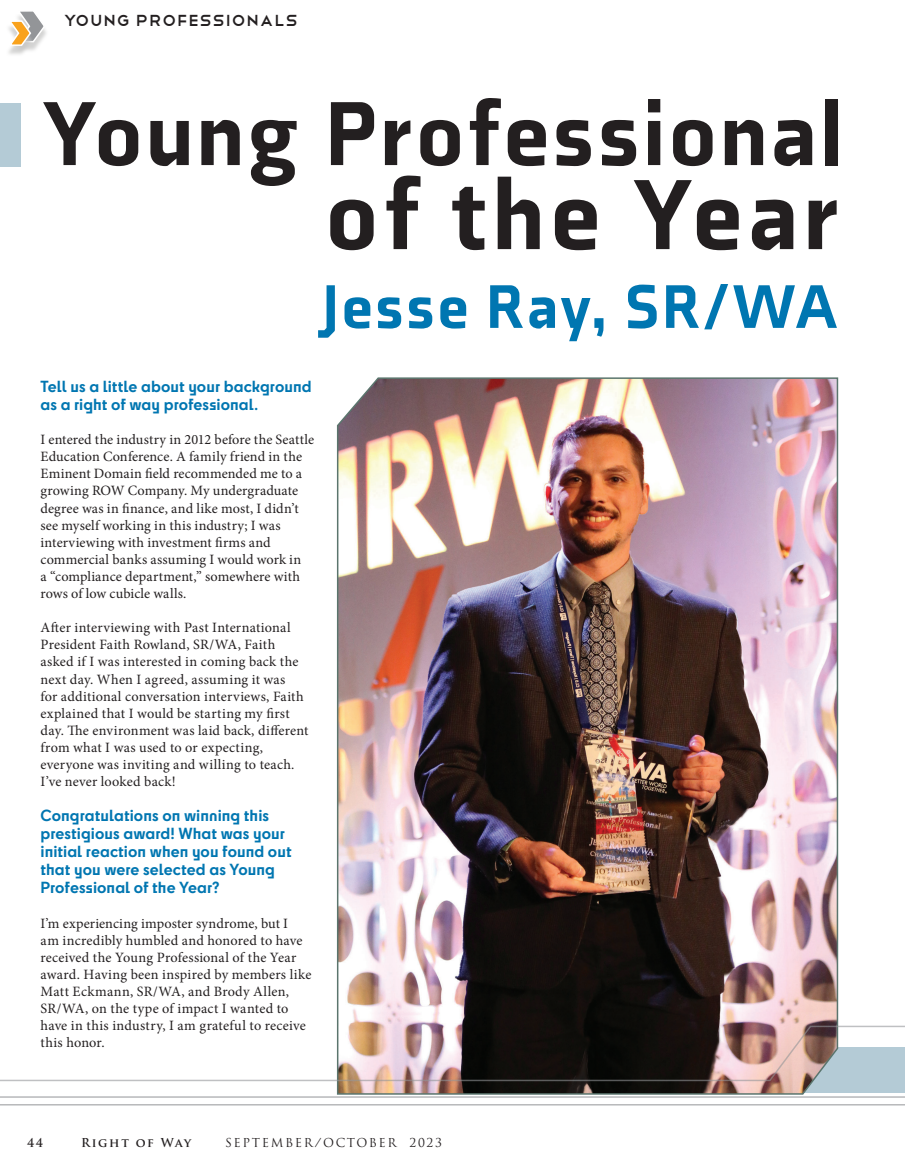
<style>
.page{position:relative;width:905px;height:1175px;background:#fff}
.page>*{position:absolute;margin:0;border:0;box-sizing:border-box;transform-origin:0 0}
.t1{font:900 102px "Axia";letter-spacing:.055em;color:#231f20}
.t2{font:900 93px "Axia";letter-spacing:.03em;color:#231f20}
.t3{font:900 63px "Axia";letter-spacing:.04em;color:#0076b1}
.t4{font:21px "Telegrafico";letter-spacing:.025em;color:#231f20}
.t5{font:700 15px/18px "Cy";letter-spacing:.005em;color:#0076b1}
.t6{font:14.25px/17.1px "Minion Pro";letter-spacing:.01em;color:#231f20}
.t7{font:12px "Trajan Pro";letter-spacing:.14em;color:#231f20}
.t8{font:700 12px "Trajan Pro";letter-spacing:.135em;color:#231f20}
</style>
<div class="page">
<hr style="left:0;top:1104px;width:904px;height:1px;background:#939598">
<hr style="left:0;top:1096px;width:904px;height:1px;background:#939598">
<div style="left:338px;top:1047px;width:566px;height:46px;background:#b4cbd6"></div>
<div style="left:0;top:103px;width:21px;height:63px;background:#b4cbd6"></div>
<img style="left:336px;top:377px;width:502px;height:718px">
<svg style="left:0;top:1024px;width:904px;height:58px"></svg>
<div style="left:5px;top:24px;width:30px;height:32px;background:#c6c6c5;opacity:.75"></div>
<svg style="left:7px;top:11px;width:39px;height:36px"></svg>
<p class="t4" style="left:63px;top:7px;width:236px">young professionals</p>
<p class="t2" style="left:42px;top:76px;width:802px">Young Professional</p>
<p class="t1" style="left:325px;top:152px;width:514px">of the Year</p>
<p class="t3" style="left:322px;top:268px;width:517px">Jesse Ray, SR/WA</p>
<p class="t5" style="left:40px;top:376px;width:273px">Tell us a little about your background as a right of way professional.</p>
<p class="t6" style="left:40px;top:431px;width:275px">I entered the industry in 2012 before the Seattle Education Conference. A family friend in the Eminent Domain field recommended me to a growing ROW Company. My undergraduate degree was in finance, and like most, I didn’t see myself working in this industry; I was interviewing with investment firms and commercial banks assuming I would work in<br>a “compliance department,” somewhere with rows of low cubicle walls.</p>
<p class="t6" style="left:40px;top:619px;width:269px">After interviewing with Past International President Faith Rowland, SR/WA, Faith asked if I was interested in coming back the next day. When I agreed, assuming it was<br>for additional conversation interviews, Faith explained that I would be starting my first day. The environment was laid back, different from what I was used to or expecting, everyone was inviting and willing to teach.<br>I’ve never looked back!</p>
<p class="t5" style="left:40px;top:806px;width:252px">Congratulations on winning this prestigious award! What was your initial reaction when you found out that you were selected as Young<br>Professional of the Year?</p>
<p class="t6" style="left:40px;top:914px;width:272px">I’m experiencing imposter syndrome, but I<br>am incredibly humbled and honored to have received the Young Professional of the Year award. Having been inspired by members like Matt Eckmann, SR/WA, and Brody Allen, SR/WA, on the type of impact I wanted to have in this industry, I am grateful to receive this honor.</p>
<p class="t8" style="left:27px;top:1135px;width:18px">44</p>
<p class="t8" style="left:81px;top:1135px;width:112px">Right of Way</p>
<p class="t7" style="left:225px;top:1135px;width:218px">SEPTEMBER/OCTOBER 2023</p>
</div>
